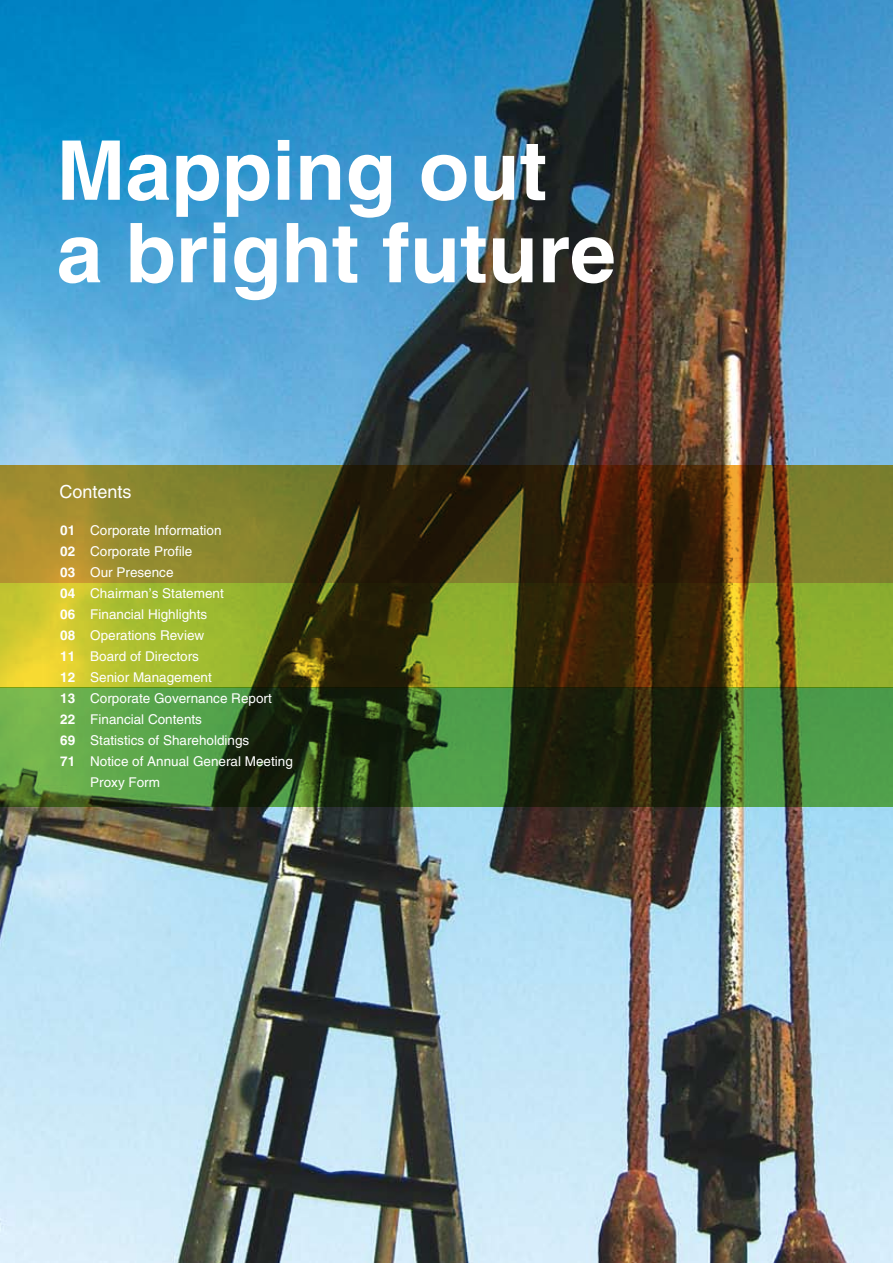
<style>
.page{position:relative;width:893px;height:1263px;background:#fff}
.page>*{position:absolute;margin:0;border:0;box-sizing:border-box;transform-origin:0 0}
.t1{font:700 82.5px/82.5px "Helvetica";color:#fff}
.t2{font:18px "Helvetica LT Std";color:#fff}
.t3{font:13.5px "Helvetica LT Std";color:#fff}
.s1{font-weight:700}
</style>
<div class="page">
<img style="left:0;top:0;width:893px;height:1263px">
<svg style="left:0;top:465px;width:893px;height:118px;background:#65571d"></svg>
<svg style="left:0;top:583px;width:893px;height:104px;background:#787c1e"></svg>
<svg style="left:0;top:687px;width:893px;height:120px;background:#3c662c"></svg>
<h1 class="t1" style="left:57px;top:128px;width:561px">Mapping out<br>a bright future</h1>
<h2 class="t2" style="left:60px;top:481px;width:74px">Contents</h2>
<p class="t3" style="left:60px;top:522px;width:163px"><span class="s1">01</span> Corporate Information</p>
<p class="t3" style="left:60px;top:543px;width:134px"><span class="s1">02</span> Corporate Profile</p>
<p class="t3" style="left:60px;top:564px;width:115px"><span class="s1">03</span> Our Presence</p>
<p class="t3" style="left:60px;top:585px;width:165px"><span class="s1">04</span> Chairman’s Statement</p>
<p class="t3" style="left:60px;top:606px;width:149px"><span class="s1">06</span> Financial Highlights</p>
<p class="t3" style="left:60px;top:627px;width:146px"><span class="s1">08</span> Operations Review</p>
<p class="t3" style="left:60px;top:648px;width:140px"><span class="s1">11</span> Board of Directors</p>
<p class="t3" style="left:60px;top:669px;width:153px"><span class="s1">12</span> Senior Management</p>
<p class="t3" style="left:60px;top:690px;width:213px"><span class="s1">13</span> Corporate Governance Report</p>
<p class="t3" style="left:60px;top:711px;width:143px"><span class="s1">22</span> Financial Contents</p>
<p class="t3" style="left:60px;top:732px;width:191px"><span class="s1">69</span> Statistics of Shareholdings</p>
<p class="t3" style="left:60px;top:753px;width:234px"><span class="s1">71</span> Notice of Annual General Meeting</p>
<p class="t3" style="left:90px;top:774px;width:71px">Proxy Form</p>
</div>
